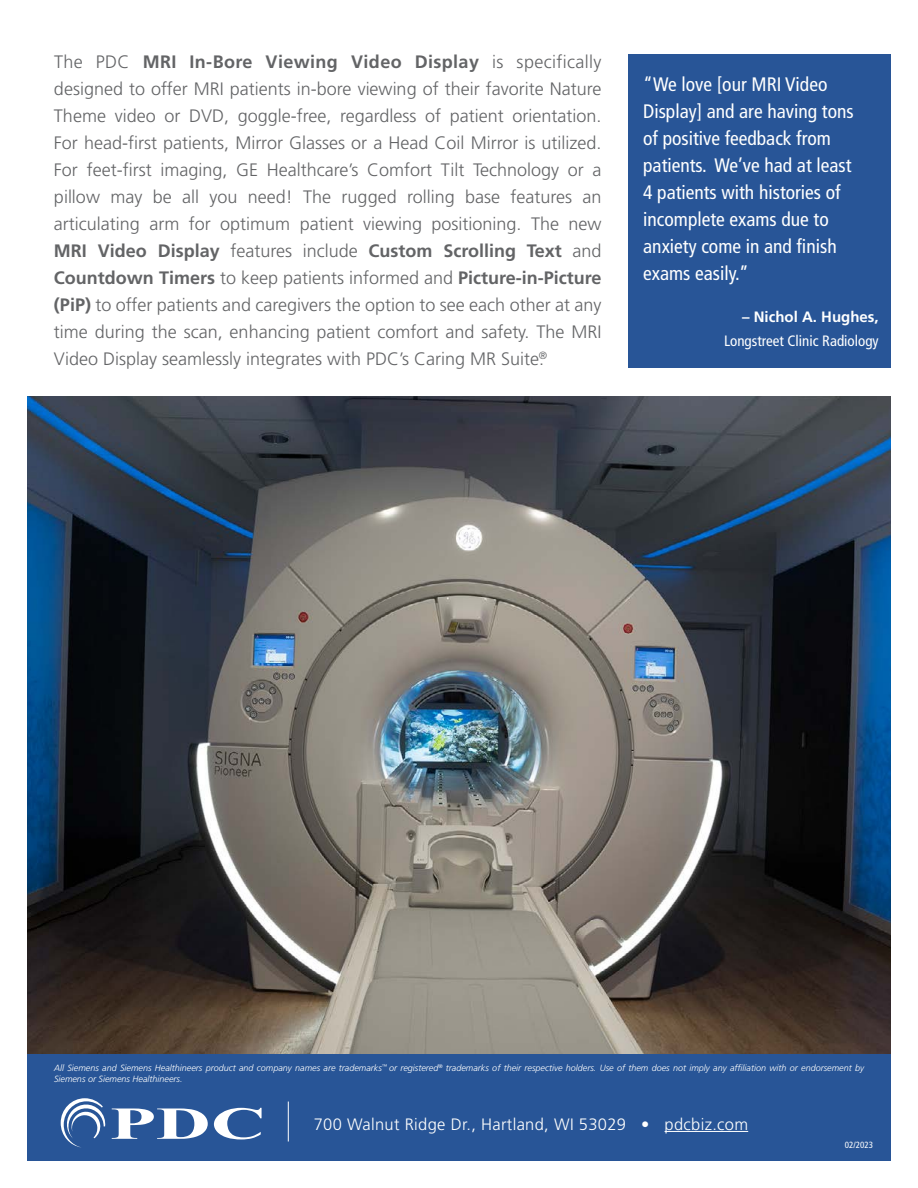
<style>
.page{position:relative;width:918px;height:1188px;background:#fff}
.page>*{position:absolute;margin:0;border:0;box-sizing:border-box;transform-origin:0 0}
.t1{font:condensed 19.5px/27px "Frutiger LT Std";color:#fff}
.t2{font:300 18px/27px "Frutiger";color:#636466;text-align:justify}
.t3{font:700 18px/27px "Frutiger LT Std";color:#636466}
.t4{font:700 18px "Frutiger LT Std";letter-spacing:.02em;color:#636466}
.t5{font:300 16.5px "Frutiger";letter-spacing:.02em;color:#fff}
.t6{font:condensed 15px "Frutiger LT Std";color:#fff}
.t7{font:700 15px "Frutiger LT Std";color:#fff}
.t8{font:italic 300 9px/10.8px "Frutiger LT Std";color:#fff}
.t9{font:condensed 9px "Frutiger LT Std";color:#fff}
.s1{font-family:"Frutiger";font-weight:300}
.s2{font-family:"Frutiger LT Std";font-weight:700}
</style>
<div class="page">
<div style="left:27px;top:1053px;width:864px;height:108px;background:#285597"></div>
<img style="left:27px;top:397px;width:864px;height:656px">
<div style="left:628px;top:54px;width:263px;height:313px;background:#285597"></div>
<hr style="left:288px;top:1102px;width:1px;height:40px;background:#fff">
<hr style="left:665px;top:1131px;width:83px;height:1px;background:#fff">
<svg style="left:112px;top:1109px;width:96px;height:30px"></svg>
<svg style="left:214px;top:1108px;width:48px;height:31px"></svg>
<svg style="left:61px;top:1098px;width:45px;height:49px"></svg>
<p class="t4" style="left:54px;top:51px;width:549px"><span class="s1">The PDC</span> MRI In-Bore Viewing Video Display <span class="s1">is specifically</span></p>
<p class="t2" style="left:54px;top:75px;width:549px">designed to offer MRI patients in-bore viewing of their favorite Nature Theme video or DVD, goggle-free, regardless of patient orientation.<br>For head-first patients, Mirror Glasses or a Head Coil Mirror is utilized.<br>For feet-first imaging, GE Healthcare’s Comfort Tilt Technology or a pillow may be all you need! The rugged rolling base features an articulating arm for optimum patient viewing positioning. The new</p>
<p class="t3" style="left:54px;top:237px;width:549px">MRI Video Display <span class="s1">features include</span> Custom Scrolling Text <span class="s1">and<br></span>Countdown Timers <span class="s1">to keep patients informed and</span> Picture-in-Picture</p>
<p class="t2" style="left:54px;top:291px;width:549px"><span class="s2">(PiP)</span> to offer patients and caregivers the option to see each other at any time during the scan, enhancing patient comfort and safety. The MRI Video Display seamlessly integrates with PDC’s Caring MR Suite.<sup>®</sup></p>
<p class="t1" style="left:643px;top:71px;width:212px">“We love [our MRI Video<br>Display] and are having tons of positive feedback from patients. We’ve had at least<br>4 patients with histories of incomplete exams due to anxiety come in and finish exams easily.”</p>
<p class="t7" style="left:742px;top:308px;width:138px">– Nichol A. Hughes,</p>
<p class="t6" style="left:724px;top:332px;width:156px">Longstreet Clinic Radiology</p>
<p class="t8" style="left:54px;top:1063px;width:812px">All Siemens and Siemens Healthineers product and company names are trademarks<sup>™</sup> or registered<sup>®</sup> trademarks of their respective holders. Use of them does not imply any affiliation with or endorsement by<br>Siemens or Siemens Healthineers.</p>
<p class="t5" style="left:314px;top:1115px;width:436px">700 Walnut Ridge Dr., Hartland, WI 53029 • pdcbiz.com</p>
<p class="t9" style="left:845px;top:1140px;width:30px">02/2023</p>
</div>
